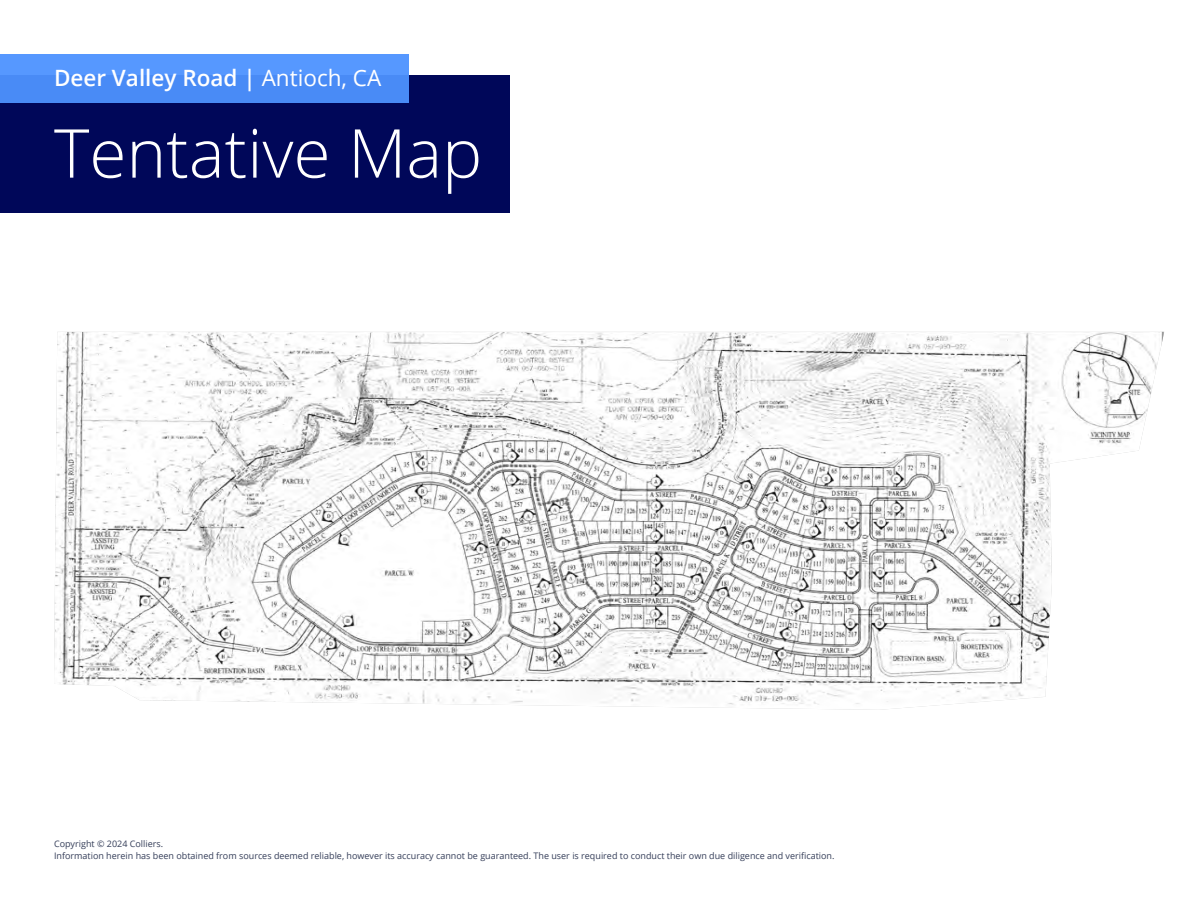
<style>
.page{position:relative;width:1188px;height:918px;background:#fff}
.page>*{position:absolute;margin:0;border:0;box-sizing:border-box;transform-origin:0 0}
.t1{font:300 67.5px "Open Sans";color:#fff}
.t2{font:600 22.5px "Open Sans";color:#fff}
.t3{font:9px "Open Sans";color:#353e59}
.s1{font-weight:400}
</style>
<div class="page">
<img style="left:54px;top:332px;width:1110px;height:378px">
<div style="left:0;top:75px;width:509px;height:138px;background:#000759"></div>
<div style="left:0;top:54px;width:408px;height:48px;background:linear-gradient(to right,#4f91fa,#4f91fa)"></div>
<p class="t2" style="left:54px;top:63px;width:329px">Deer Valley Road | <span class="s1">Antioch, CA</span></p>
<p class="t1" style="left:54px;top:107px;width:430px">Tentative Map</p>
<p class="t3" style="left:54px;top:838px;width:111px">Copyright © 2024 Colliers.</p>
<p class="t3" style="left:54px;top:850px;width:782px">Information herein has been obtained from sources deemed reliable, however its accuracy cannot be guaranteed. The user is required to conduct their own due diligence and verification.</p>
</div>
